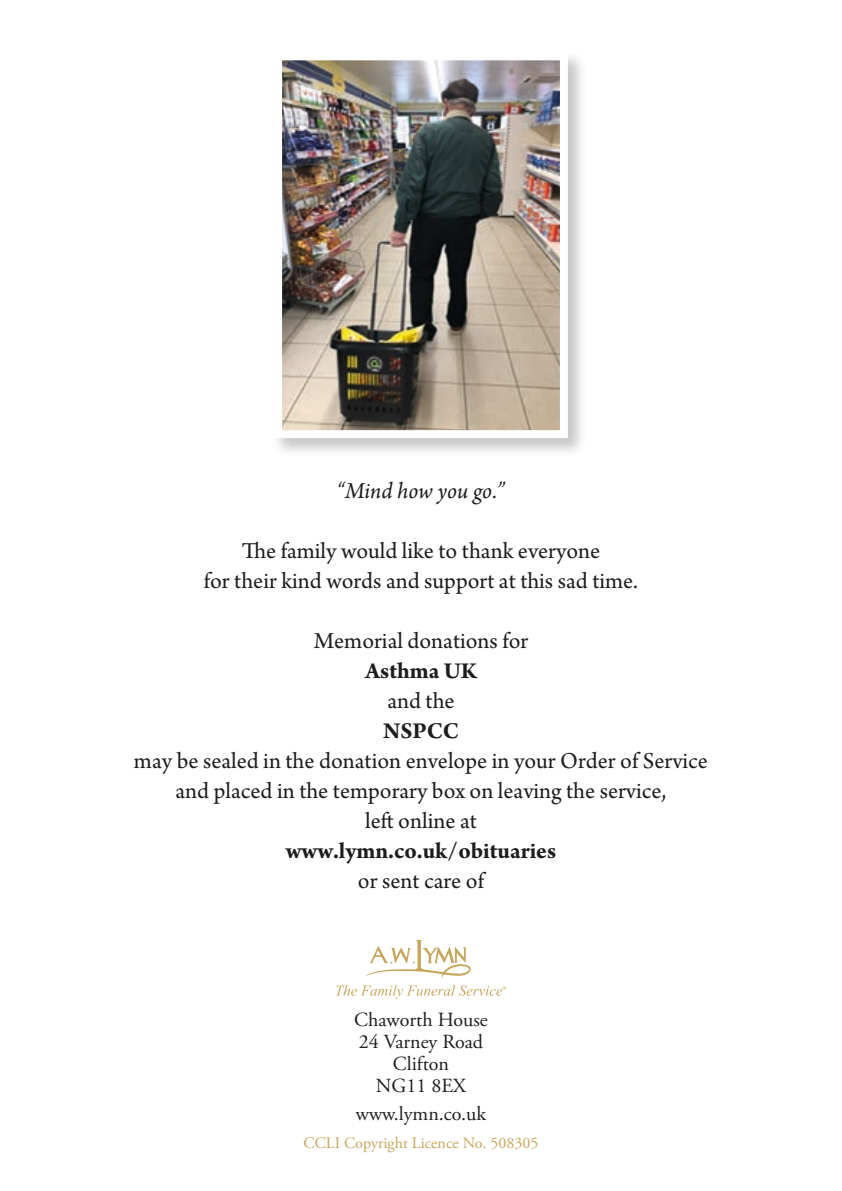
<style>
.page{position:relative;width:842px;height:1191px;background:#fff}
.page>*{position:absolute;margin:0;border:0;box-sizing:border-box;transform-origin:0 0}
.t1{font:24px/30px "Arno Pro";color:#1d1d1b;text-align:center}
.t2{font:700 24px "Arno Pro";color:#1d1d1b}
.t3{font:italic 24px "Arno Pro";color:#1d1d1b}
.t4{font:20px/22px "Adobe Garamond Pro";color:#1d1d1b;text-align:center}
.t5{font:16px "Adobe Garamond Pro";color:#c6a65b}
</style>
<div class="page">
<div style="left:271px;top:50px;width:316px;height:408px;background:#1d1d1b;opacity:.25"></div>
<img style="left:283px;top:61px;width:276px;height:368px">
<div style="left:274px;top:52px;width:294px;height:386px;border:8px solid #fff"></div>
<svg style="left:336px;top:939px;width:170px;height:59px"></svg>
<p class="t3" style="left:337px;top:477px;width:170px">“Mind how you go.”</p>
<p class="t1" style="left:204px;top:537px;width:436px">The family would like to thank everyone<br>for their kind words and support at this sad time.</p>
<p class="t1" style="left:314px;top:627px;width:216px">Memorial donations for</p>
<p class="t2" style="left:365px;top:657px;width:113px">Asthma UK</p>
<p class="t1" style="left:387px;top:687px;width:69px">and the</p>
<p class="t2" style="left:383px;top:717px;width:77px">NSPCC</p>
<p class="t1" style="left:134px;top:747px;width:575px">may be sealed in the donation envelope in your Order of Service and placed in the temporary box on leaving the service,<br>left online at</p>
<p class="t2" style="left:286px;top:837px;width:272px">www.lymn.co.uk/obituaries</p>
<p class="t1" style="left:358px;top:867px;width:128px">or sent care of</p>
<p class="t4" style="left:354px;top:1009px;width:135px">Chaworth House<br>24 Varney Road<br>Clifton<br>NG11 8EX</p>
<p class="t4" style="left:356px;top:1103px;width:132px">www.lymn.co.uk</p>
<p class="t5" style="left:304px;top:1133px;width:236px">CCLI Copyright Licence No. 508305</p>
</div>
